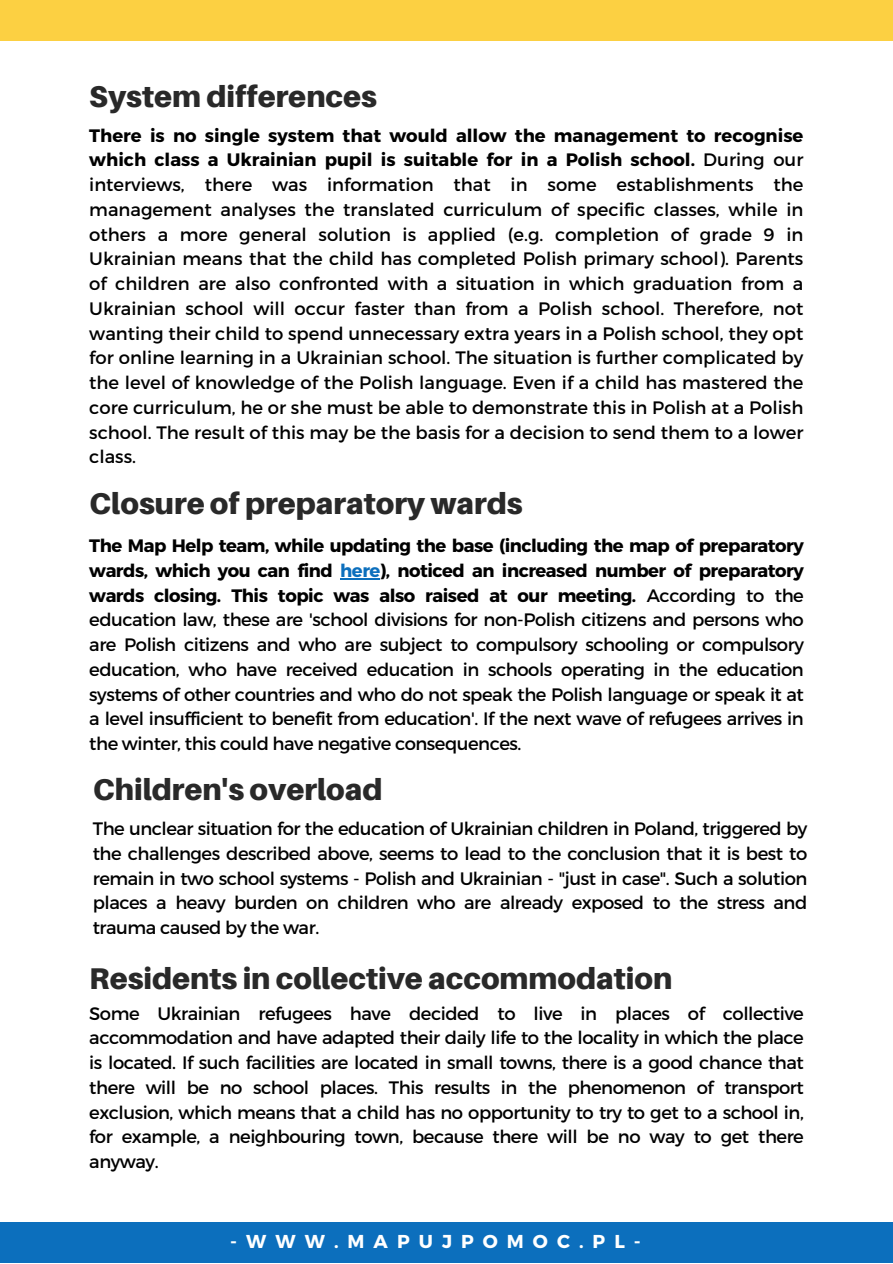
<style>
.page{position:relative;width:893px;height:1264px;background:#fff}
.page>*{position:absolute;margin:0;border:0;box-sizing:border-box;transform-origin:0 0}
.t1{font:900 30px "Aileron";color:#292929}
.t2{font:700 18.6px "Montserrat";letter-spacing:.485em;color:#fff}
.t3{font:18px/24.8px "Montserrat";letter-spacing:-.025em;color:#000;text-align:justify}
.s1{font-weight:700}
.s2{font-weight:700;color:#0c6fbd}
</style>
<div class="page">
<div style="left:0;top:1221px;width:892px;height:41px;background:#0c6fbd"></div>
<div style="left:0;top:0;width:892px;height:41px;background:#fcd042"></div>
<hr style="left:340px;top:578px;width:40px;height:1px;background:#0c6fbd">
<p class="t1" style="left:89px;top:78px;width:289px">System differences</p>
<p class="t3" style="left:89px;top:122px;width:715px"><span class="s1">There is no single system that would allow the management to recognise which class a Ukrainian pupil is suitable for in a Polish school.</span> During our interviews, there was information that in some establishments the management analyses the translated curriculum of specific classes, while in others a more general solution is applied (e.g. completion of grade 9 in Ukrainian means that the child has completed Polish primary school). Parents of children are also confronted with a situation in which graduation from a Ukrainian school will occur faster than from a Polish school. Therefore, not wanting their child to spend unnecessary extra years in a Polish school, they opt for online learning in a Ukrainian school. The situation is further complicated by the level of knowledge of the Polish language. Even if a child has mastered the core curriculum, he or she must be able to demonstrate this in Polish at a Polish school. The result of this may be the basis for a decision to send them to a lower class.</p>
<p class="t1" style="left:89px;top:485px;width:435px">Closure of preparatory wards</p>
<p class="t3" style="left:89px;top:532px;width:716px"><span class="s1">The Map Help team, while updating the base (including the map of preparatory wards, which you can find</span> <span class="s2">here</span><span class="s1">), noticed an increased number of preparatory wards closing. This topic was also raised at our meeting.</span> According to the education law, these are 'school divisions for non-Polish citizens and persons who are Polish citizens and who are subject to compulsory schooling or compulsory education, who have received education in schools operating in the education systems of other countries and who do not speak the Polish language or speak it at a level insufficient to benefit from education'. If the next wave of refugees arrives in the winter, this could have negative consequences.</p>
<p class="t1" style="left:93px;top:771px;width:291px">Children's overload</p>
<p class="t3" style="left:93px;top:815px;width:716px">The unclear situation for the education of Ukrainian children in Poland, triggered by the challenges described above, seems to lead to the conclusion that it is best to remain in two school systems - Polish and Ukrainian - "just in case". Such a solution places a heavy burden on children who are already exposed to the stress and trauma caused by the war.</p>
<p class="t1" style="left:89px;top:959px;width:584px">Residents in collective accommodation</p>
<p class="t3" style="left:89px;top:1000px;width:716px">Some Ukrainian refugees have decided to live in places of collective accommodation and have adapted their daily life to the locality in which the place is located. If such facilities are located in small towns, there is a good chance that there will be no school places. This results in the phenomenon of transport exclusion, which means that a child has no opportunity to try to get to a school in, for example, a neighbouring town, because there will be no way to get there anyway.</p>
<p class="t2" style="left:230px;top:1229px;width:412px">-WWW.MAPUJPOMOC.PL-</p>
</div>
